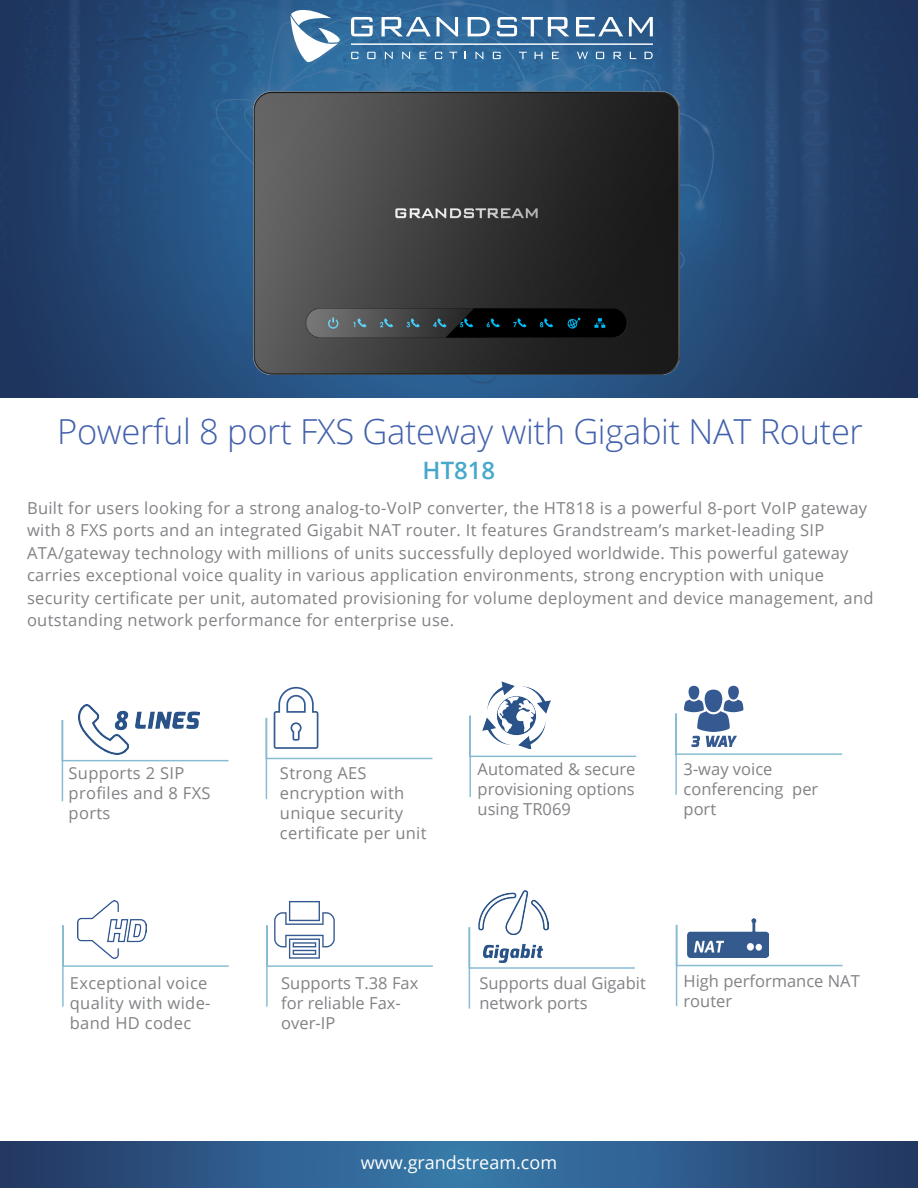
<style>
.page{position:relative;width:918px;height:1188px;background:#fff}
.page>*{position:absolute;margin:0;border:0;box-sizing:border-box;transform-origin:0 0}
.t1{font:300 34.5px "Open Sans";letter-spacing:-.01em;color:#4160ac}
.t2{font:600 24px "Open Sans";color:#46a8ca}
.t3{font:18px "Open Sans";color:#fff}
.t4{font:16.5px/19.8px "Open Sans";letter-spacing:.02em;color:#808285}
.t5{font:16.5px/19.8px "Open Sans";color:#808285}
</style>
<div class="page">
<img style="left:0;top:0;width:918px;height:397px">
<svg style="left:291px;top:10px;width:49px;height:52px"></svg>
<svg style="left:351px;top:17px;width:22px;height:19px"></svg>
<svg style="left:382px;top:17px;width:49px;height:19px"></svg>
<svg style="left:437px;top:17px;width:21px;height:19px"></svg>
<svg style="left:468px;top:17px;width:22px;height:19px"></svg>
<svg style="left:497px;top:17px;width:72px;height:19px"></svg>
<svg style="left:576px;top:17px;width:47px;height:19px"></svg>
<svg style="left:629px;top:17px;width:24px;height:19px"></svg>
<svg style="left:351px;top:52px;width:7px;height:7px"></svg>
<svg style="left:367px;top:52px;width:9px;height:7px"></svg>
<svg style="left:385px;top:52px;width:8px;height:7px"></svg>
<svg style="left:402px;top:52px;width:8px;height:7px"></svg>
<svg style="left:420px;top:52px;width:6px;height:7px"></svg>
<svg style="left:435px;top:52px;width:7px;height:7px"></svg>
<svg style="left:449px;top:52px;width:8px;height:7px"></svg>
<svg style="left:476px;top:52px;width:7px;height:7px"></svg>
<svg style="left:493px;top:52px;width:8px;height:7px"></svg>
<svg style="left:519px;top:52px;width:8px;height:7px"></svg>
<svg style="left:535px;top:52px;width:8px;height:7px"></svg>
<svg style="left:552px;top:52px;width:7px;height:7px"></svg>
<svg style="left:645px;top:52px;width:8px;height:7px"></svg>
<svg style="left:596px;top:52px;width:8px;height:7px"></svg>
<svg style="left:614px;top:52px;width:7px;height:7px"></svg>
<svg style="left:630px;top:52px;width:6px;height:7px"></svg>
<svg style="left:577px;top:52px;width:11px;height:7px"></svg>
<hr style="left:351px;top:44px;width:302px;height:1px;background:#fff">
<svg style="left:0;top:1142px;width:918px;height:46px;background:#2d5988"></svg>
<svg style="left:469px;top:715px;width:168px;height:82px"></svg>
<svg style="left:468px;top:927px;width:167px;height:82px"></svg>
<div style="left:688px;top:686px;width:12px;height:14px;background:#355a91;border-radius:50%"></div>
<div style="left:728px;top:686px;width:11px;height:14px;background:#355a91;border-radius:50%"></div>
<svg style="left:675px;top:690px;width:168px;height:105px"></svg>
<svg style="left:675px;top:924px;width:168px;height:83px"></svg>
<svg style="left:266px;top:901px;width:167px;height:106px"></svg>
<svg style="left:265px;top:687px;width:168px;height:113px"></svg>
<svg style="left:62px;top:925px;width:167px;height:82px"></svg>
<svg style="left:61px;top:719px;width:168px;height:83px"></svg>
<img style="left:77px;top:901px;width:70px;height:58px">
<img style="left:478px;top:891px;width:71px;height:72px">
<img style="left:482px;top:681px;width:68px;height:68px">
<img style="left:688px;top:918px;width:81px;height:39px">
<img style="left:254px;top:91px;width:425px;height:284px">
<img style="left:79px;top:704px;width:120px;height:51px">
<h1 class="t1" style="left:57px;top:408px;width:807px">Powerful 8 port FXS Gateway with Gigabit NAT Router</h1>
<h2 class="t2" style="left:423px;top:454px;width:74px">HT818</h2>
<p class="t4" style="left:27px;top:496px;width:848px;line-height:22.5px">Built for users looking for a strong analog-to-VoIP converter, the HT818 is a powerful 8-port VoIP gateway with 8 FXS ports and an integrated Gigabit NAT router. It features Grandstream’s market-leading SIP ATA/gateway technology with millions of units successfully deployed worldwide. This powerful gateway carries exceptional voice quality in various application environments, strong encryption with unique security certificate per unit, automated provisioning for volume deployment and device management, and outstanding network performance for enterprise use.</p>
<p class="t4" style="left:69px;top:763px;width:143px">Supports 2 SIP profiles and 8 FXS ports</p>
<p class="t4" style="left:280px;top:763px;width:148px">Strong AES encryption with unique security certificate per unit</p>
<p class="t4" style="left:478px;top:759px;width:159px;text-align:justify">Automated &amp; secure provisioning options using TR069</p>
<p class="t5" style="left:684px;top:759px;width:136px">3-way voice conferencing per port</p>
<p class="t4" style="left:70px;top:973px;width:142px">Exceptional voice quality with wide&shy;band HD codec</p>
<p class="t5" style="left:281px;top:973px;width:139px">Supports T.38 Fax for reliable Fax&shy;over-IP</p>
<p class="t5" style="left:479px;top:973px;width:168px">Supports dual Gigabit network ports</p>
<p class="t5" style="left:684px;top:971px;width:178px">High performance NAT router</p>
<p class="t3" style="left:361px;top:1151px;width:198px">www.grandstream.com</p>
</div>
